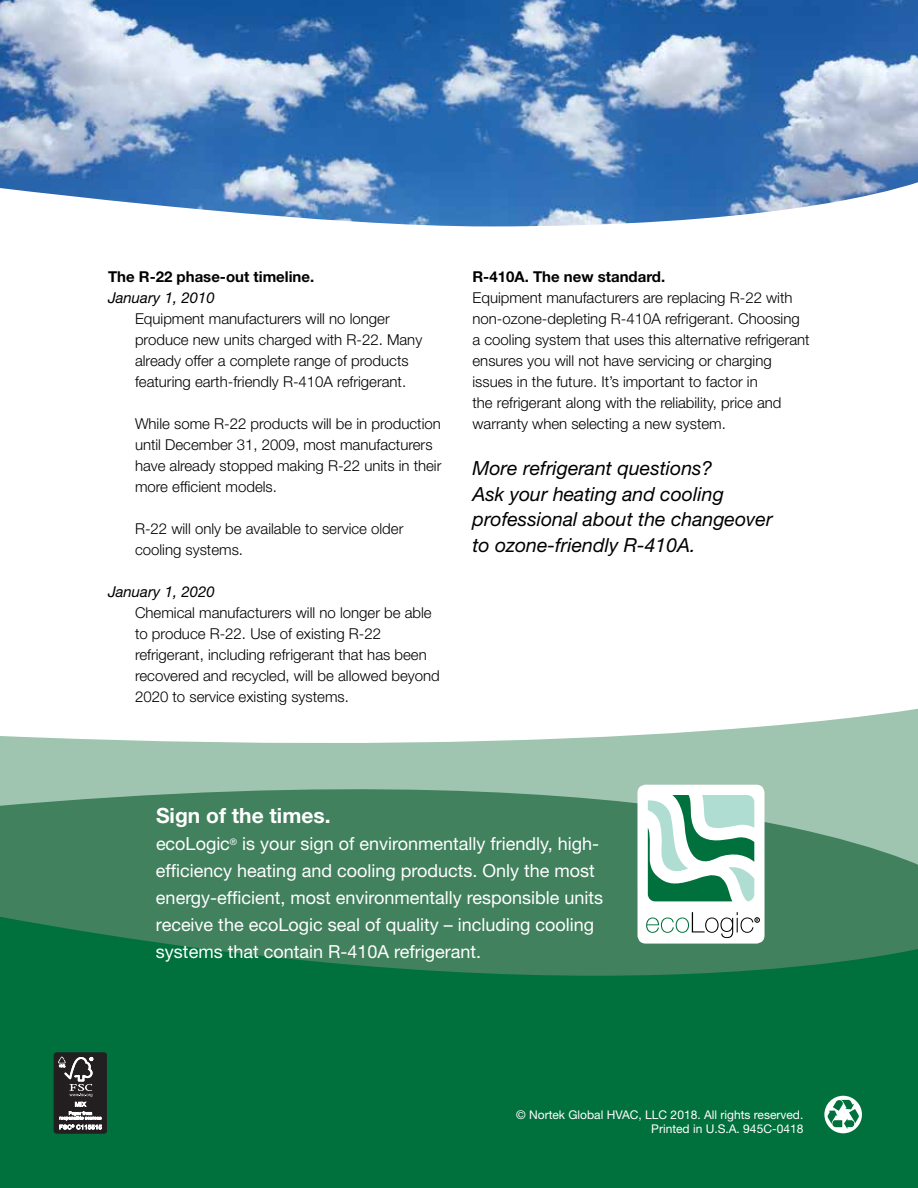
<style>
.page{position:relative;width:918px;height:1188px;background:#fff}
.page>*{position:absolute;margin:0;border:0;box-sizing:border-box;transform-origin:0 0}
.t1{font:700 21px "Helvetica Neue";color:#fff}
.t2{font:italic 19.5px/25.5px "Helvetica Neue";color:#000}
.t3{font:18px/27px "Helvetica Neue";color:#fff}
.t4{font:300 15px/21px "Helvetica Neue";color:#000}
.t5{font:700 15px "Helvetica Neue";color:#000}
.t6{font:italic 15px "Helvetica Neue";color:#000}
.t7{font:12px/13.5px "Helvetica Neue";color:#fff;text-align:right}
</style>
<div class="page">
<img style="left:0;top:0;width:918px;height:226px">
<svg style="left:0;top:708px;width:918px;height:207px;background:#7daa92"></svg>
<svg style="left:0;top:915px;width:918px;height:273px;background:#0a7241"></svg>
<svg style="left:637px;top:785px;width:128px;height:159px"></svg>
<svg style="left:824px;top:1096px;width:38px;height:37px"></svg>
<div style="left:54px;top:1053px;width:53px;height:80px;background:#231f20;border-radius:3px"></div>
<div style="left:54px;top:1053px;width:53px;height:80px;border:1px solid #231f20;border-radius:3px"></div>
<svg style="left:58px;top:1057px;width:44px;height:72px"></svg>
<p class="t5" style="left:108px;top:267px;width:208px">The R-22 phase-out timeline.</p>
<p class="t6" style="left:108px;top:288px;width:108px">January 1, 2010</p>
<p class="t4" style="left:135px;top:308px;width:289px">Equipment manufacturers will no longer produce new units charged with R-22. Many already offer a complete range of products featuring earth-friendly R-410A refrigerant.</p>
<p class="t4" style="left:135px;top:413px;width:308px">While some R-22 products will be in production until December 31, 2009, most manufacturers have already stopped making R-22 units in their more efficient models.</p>
<p class="t4" style="left:135px;top:518px;width:270px">R-22 will only be available to service older cooling systems.</p>
<p class="t6" style="left:108px;top:582px;width:108px">January 1, 2020</p>
<p class="t4" style="left:135px;top:602px;width:306px">Chemical manufacturers will no longer be able to produce R-22. Use of existing R-22 refrigerant, including refrigerant that has been recovered and recycled, will be allowed beyond 2020 to service existing systems.</p>
<p class="t5" style="left:472px;top:267px;width:194px">R-410A. The new standard.</p>
<p class="t4" style="left:472px;top:287px;width:339px">Equipment manufacturers are replacing R-22 with non-ozone-depleting R-410A refrigerant. Choosing a cooling system that uses this alternative refrigerant ensures you will not have servicing or charging issues in the future. It’s important to factor in<br>the refrigerant along with the reliability, price and warranty when selecting a new system.</p>
<h2 class="t2" style="left:472px;top:455px;width:302px">More refrigerant questions?<br>Ask your heating and cooling professional about the changeover to ozone-friendly R-410A.</h2>
<h1 class="t1" style="left:156px;top:802px;width:176px">Sign of the times.</h1>
<p class="t3" style="left:156px;top:830px;width:449px">ecoLogic<sup>®</sup> is your sign of environmentally friendly, high&shy;efficiency heating and cooling products. Only the most energy-efficient, most environmentally responsible units receive the ecoLogic seal of quality – including cooling systems that contain R-410A refrigerant.</p>
<p class="t7" style="left:516px;top:1108px;width:289px">© Nortek Global HVAC, LLC 2018. All rights reserved.<br>Printed in U.S.A. 945C-0418</p>
</div>
